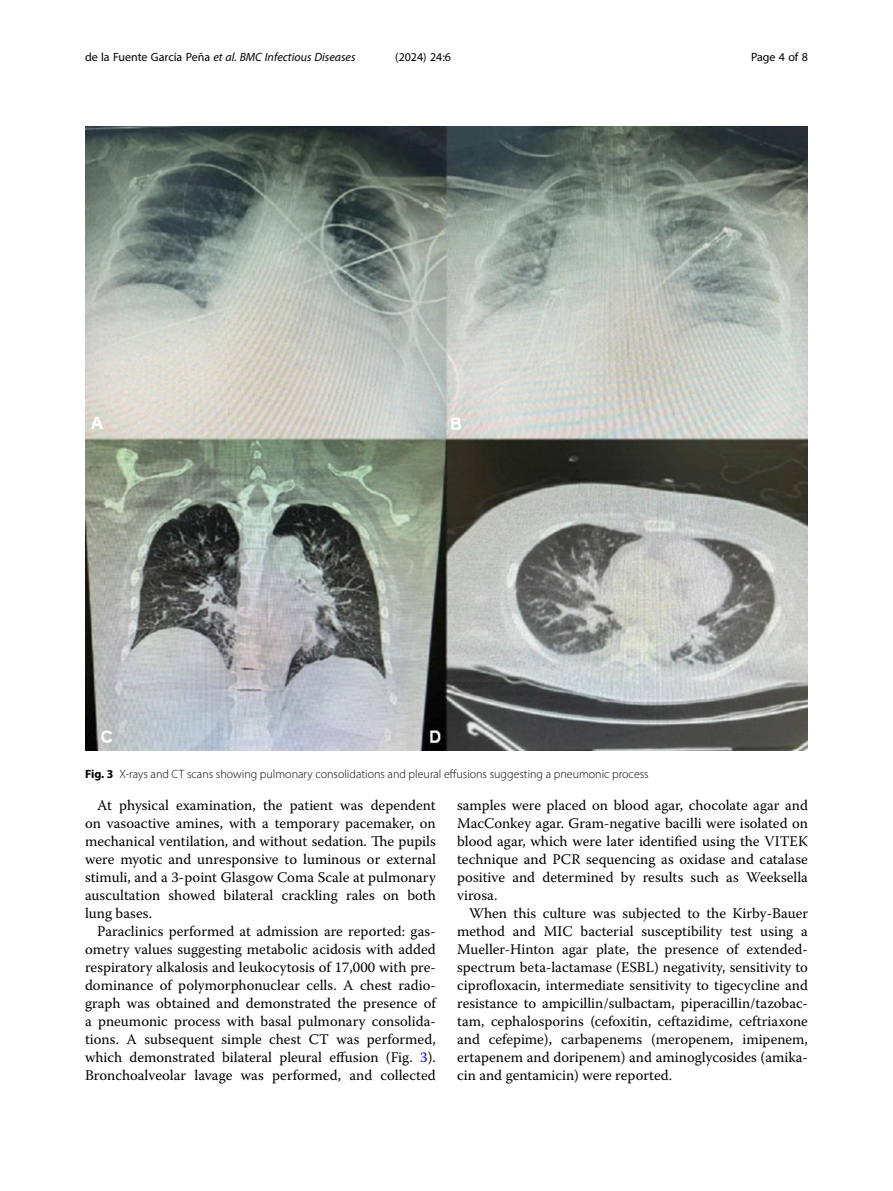
<style>
.page{position:relative;width:893px;height:1191px;background:#fff}
.page>*{position:absolute;margin:0;border:0;box-sizing:border-box;transform-origin:0 0}
.Body_Text_Indent{font:14.7px/18px "Warnock Pro";color:#000;text-align:justify}
.Figure_Caption{font:300 12px "Myriad Pro";color:#000}
.t1{font:italic 12px "Myriad Pro";color:#000}
.t2{font:12px "Myriad Pro";color:#000}
.s1{font-style:normal}
.s2{font-weight:700}
.s3{color:#00f}
</style>
<div class="page">
<img style="left:85px;top:126px;width:723px;height:625px">
<p class="t1" style="left:85px;top:50px;width:272px"><span class="s1">de la Fuente García Peña</span> et al. BMC Infectious Diseases</p>
<p class="t2" style="left:395px;top:50px;width:57px">(2024) 24:6</p>
<p class="t2" style="left:751px;top:50px;width:58px">Page 4 of 8</p>
<p class="Figure_Caption" style="left:85px;top:766px;width:565px"><span class="s2">Fig. 3</span> X-rays and CT scans showing pulmonary consolidations and pleural effusions suggesting a pneumonic process</p>
<p class="Body_Text_Indent" style="left:85px;top:796px;width:352px;text-indent:12px">At physical examination, the patient was dependent on vasoactive amines, with a temporary pacemaker, on mechanical ventilation, and without sedation. The pupils were myotic and unresponsive to luminous or external stimuli, and a 3-point Glasgow Coma Scale at pulmonary auscultation showed bilateral crackling rales on both lung bases.</p>
<p class="Body_Text_Indent" style="left:85px;top:922px;width:352px;text-indent:12px">Paraclinics performed at admission are reported: gas&shy;ometry values suggesting metabolic acidosis with added respiratory alkalosis and leukocytosis of 17,000 with pre&shy;dominance of polymorphonuclear cells. A chest radio&shy;graph was obtained and demonstrated the presence of a pneumonic process with basal pulmonary consolida&shy;tions. A subsequent simple chest CT was performed, which demonstrated bilateral pleural effusion (Fig. <span class="s3">3</span>).<br>Bronchoalveolar lavage was performed, and collected</p>
<p class="Body_Text_Indent" style="left:457px;top:796px;width:352px">samples were placed on blood agar, chocolate agar and MacConkey agar. Gram-negative bacilli were isolated on blood agar, which were later identified using the VITEK technique and PCR sequencing as oxidase and catalase positive and determined by results such as Weeksella virosa.</p>
<p class="Body_Text_Indent" style="left:457px;top:904px;width:352px;text-indent:12px">When this culture was subjected to the Kirby-Bauer method and MIC bacterial susceptibility test using a Mueller-Hinton agar plate, the presence of extended&shy;spectrum beta-lactamase (ESBL) negativity, sensitivity to ciprofloxacin, intermediate sensitivity to tigecycline and resistance to ampicillin/sulbactam, piperacillin/tazobac&shy;tam, cephalosporins (cefoxitin, ceftazidime, ceftriaxone and cefepime), carbapenems (meropenem, imipenem, ertapenem and doripenem) and aminoglycosides (amika&shy;cin and gentamicin) were reported.</p>
</div>
